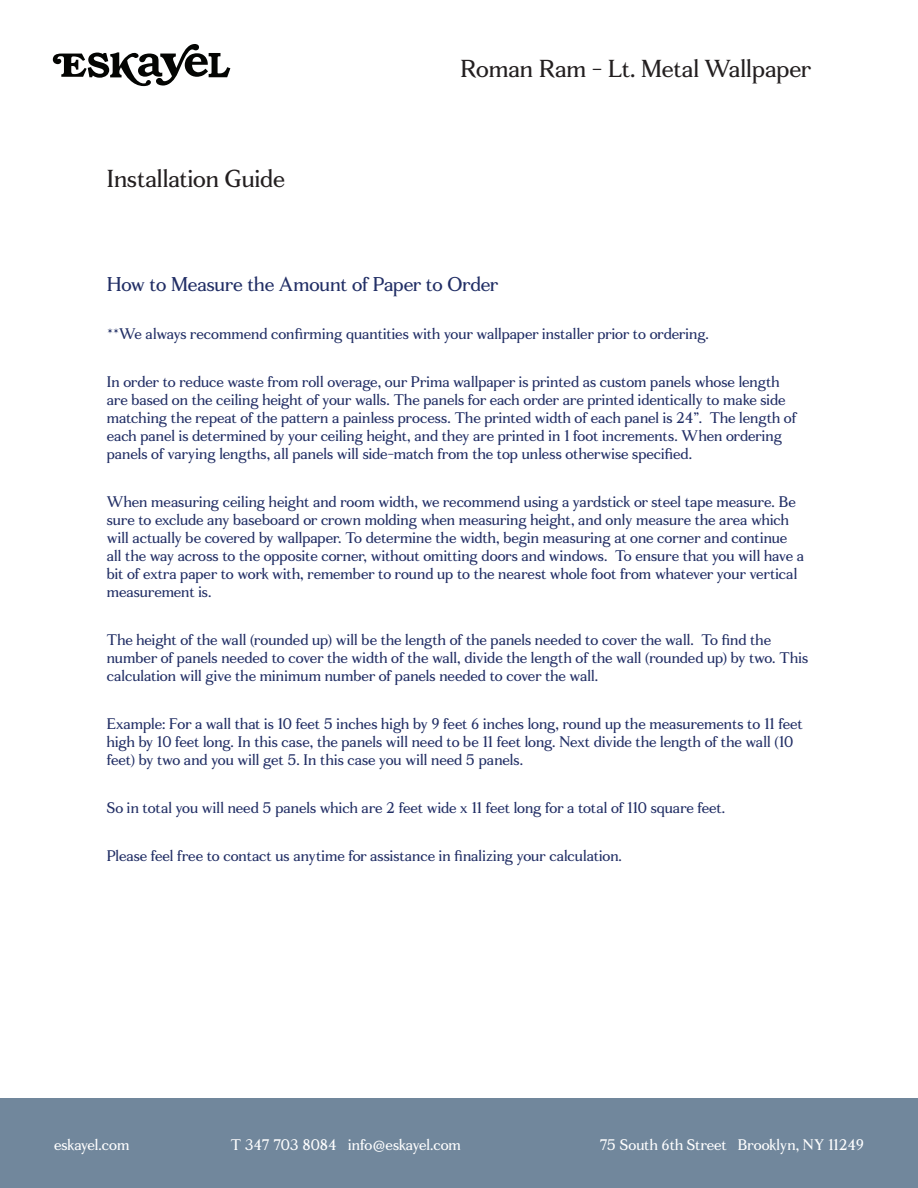
<style>
.page{position:relative;width:918px;height:1188px;background:#fff}
.page>*{position:absolute;margin:0;border:0;box-sizing:border-box;transform-origin:0 0}
.HED{font:24px "Fortescue";color:#231f20}
.COPY_COLOR{font:19.5px "Fortescue";letter-spacing:-.01em;color:#212e65}
.COPY_COLOR-2{font:15px/18px "Fortescue";color:#212e65}
.t1{font:15px "Fortescue";letter-spacing:-.005em;color:#fff}
</style>
<div class="page">
<div style="left:0;top:1098px;width:918px;height:90px;background:#71879c"></div>
<svg style="left:53px;top:44px;width:177px;height:42px"></svg>
<p class="HED" style="left:107px;top:164px;width:180px">Installation Guide</p>
<p class="HED" style="left:460px;top:54px;width:352px">Roman Ram - Lt. Metal Wallpaper</p>
<p class="COPY_COLOR" style="left:107px;top:272px;width:393px">How to Measure the Amount of Paper to Order</p>
<p class="COPY_COLOR-2" style="left:107px;top:325px;width:604px">**We always recommend confirming quantities with your wallpaper installer prior to ordering.</p>
<p class="COPY_COLOR-2" style="left:107px;top:373px;width:691px">In order to reduce waste from roll overage, our Prima wallpaper is printed as custom panels whose length are based on the ceiling height of your walls. The panels for each order are printed identically to make side matching the repeat of the pattern a painless process. The printed width of each panel is 24”. The length of each panel is determined by your ceiling height, and they are printed in 1 foot increments. When ordering panels of varying lengths, all panels will side-match from the top unless otherwise specified.</p>
<p class="COPY_COLOR-2" style="left:107px;top:493px;width:699px">When measuring ceiling height and room width, we recommend using a yardstick or steel tape measure. Be sure to exclude any baseboard or crown molding when measuring height, and only measure the area which will actually be covered by wallpaper. To determine the width, begin measuring at one corner and continue all the way across to the opposite corner, without omitting doors and windows. To ensure that you will have a bit of extra paper to work with, remember to round up to the nearest whole foot from whatever your vertical measurement is.</p>
<p class="COPY_COLOR-2" style="left:107px;top:631px;width:703px">The height of the wall (rounded up) will be the length of the panels needed to cover the wall. To find the number of panels needed to cover the width of the wall, divide the length of the wall (rounded up) by two. This calculation will give the minimum number of panels needed to cover the wall.</p>
<p class="COPY_COLOR-2" style="left:107px;top:715px;width:697px">Example: For a wall that is 10 feet 5 inches high by 9 feet 6 inches long, round up the measurements to 11 feet high by 10 feet long. In this case, the panels will need to be 11 feet long. Next divide the length of the wall (10 feet) by two and you will get 5. In this case you will need 5 panels.</p>
<p class="COPY_COLOR-2" style="left:107px;top:799px;width:620px">So in total you will need 5 panels which are 2 feet wide x 11 feet long for a total of 110 square feet.</p>
<p class="COPY_COLOR-2" style="left:107px;top:847px;width:517px">Please feel free to contact us anytime for assistance in finalizing your calculation.</p>
<p class="t1" style="left:54px;top:1136px;width:77px">eskayel.com</p>
<p class="t1" style="left:231px;top:1136px;width:232px">T 347 703 8084 info@eskayel.com</p>
<p class="t1" style="left:599px;top:1136px;width:266px">75 South 6th Street Brooklyn, NY 11249</p>
</div>
